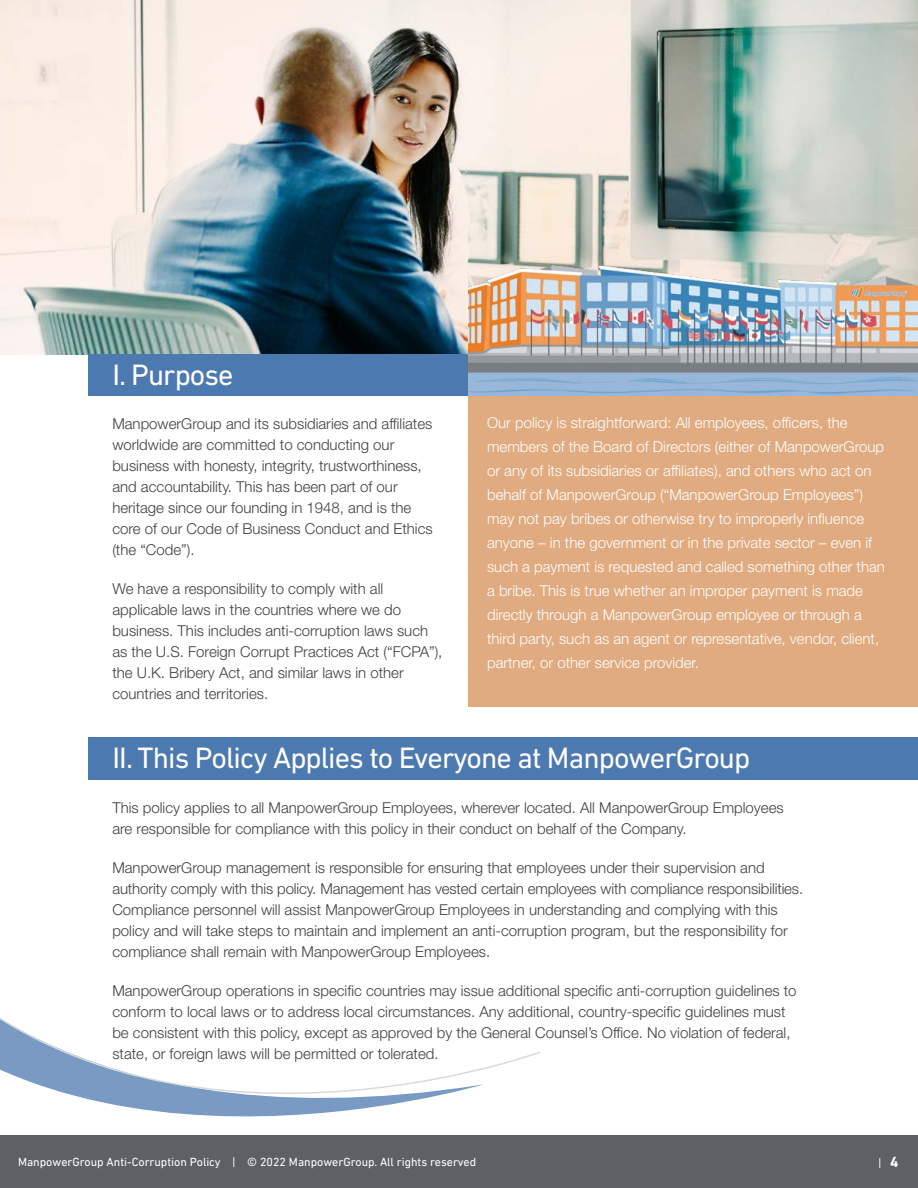
<style>
.page{position:relative;width:918px;height:1188px;background:#fff}
.page>*{position:absolute;margin:0;border:0;box-sizing:border-box;transform-origin:0 0}
.t1{font:30px "DIN Next LT Pro";letter-spacing:-.03em;color:#fff}
.t2{font:300 15px/21px "Helvetica Neue LT Std";color:#404040}
.t3{font:300 15px/24px "Helvetica Neue LT Std";color:#fff}
.t4{font:12px "DIN Next LT Pro";color:#fff}
.s1{font-weight:700;font-size:15px}
</style>
<div class="page">
<img style="left:0;top:0;width:918px;height:354px">
<div style="left:88px;top:738px;width:830px;height:42px;background:#4c79af"></div>
<img style="left:468px;top:247px;width:450px;height:149px">
<div style="left:88px;top:354px;width:380px;height:42px;background:#4c79af"></div>
<div style="left:0;top:1136px;width:918px;height:52px;background:#5e6066"></div>
<div style="left:468px;top:396px;width:450px;height:310px;background:#e0ab80"></div>
<svg style="left:0;top:1018px;width:542px;height:118px"></svg>
<h1 class="t1" style="left:112px;top:357px;width:123px">I. Purpose</h1>
<p class="t2" style="left:112px;top:413px;width:322px">ManpowerGroup and its subsidiaries and affiliates worldwide are committed to conducting our business with honesty, integrity, trustworthiness, and accountability. This has been part of our heritage since our founding in 1948, and is the core of our Code of Business Conduct and Ethics (the “Code”).</p>
<p class="t2" style="left:112px;top:578px;width:332px">We have a responsibility to comply with all applicable laws in the countries where we do business. This includes anti-corruption laws such as the U.S. Foreign Corrupt Practices Act (“FCPA”), the U.K. Bribery Act, and similar laws in other countries and territories.</p>
<p class="t3" style="left:487px;top:411px;width:399px">Our policy is straightforward: All employees, officers, the members of the Board of Directors (either of ManpowerGroup or any of its subsidiaries or affiliates), and others who act on behalf of ManpowerGroup (“ManpowerGroup Employees”) may not pay bribes or otherwise try to improperly influence anyone – in the government or in the private sector – even if such a payment is requested and called something other than a bribe. This is true whether an improper payment is made directly through a ManpowerGroup employee or through a third party, such as an agent or representative, vendor, client, partner, or other service provider.</p>
<h1 class="t1" style="left:112px;top:741px;width:639px">II. This Policy Applies to Everyone at ManpowerGroup</h1>
<p class="t2" style="left:112px;top:797px;width:673px">This policy applies to all ManpowerGroup Employees, wherever located. All ManpowerGroup Employees are responsible for compliance with this policy in their conduct on behalf of the Company.</p>
<p class="t2" style="left:112px;top:857px;width:692px">ManpowerGroup management is responsible for ensuring that employees under their supervision and authority comply with this policy. Management has vested certain employees with compliance responsibilities.<br>Compliance personnel will assist ManpowerGroup Employees in understanding and complying with this policy and will take steps to maintain and implement an anti-corruption program, but the responsibility for compliance shall remain with ManpowerGroup Employees.</p>
<p class="t2" style="left:112px;top:980px;width:686px">ManpowerGroup operations in specific countries may issue additional specific anti-corruption guidelines to conform to local laws or to address local circumstances. Any additional, country-specific guidelines must be consistent with this policy, except as approved by the General Counsel’s Office. No violation of federal, state, or foreign laws will be permitted or tolerated.</p>
<p class="t4" style="left:18px;top:1155px;width:460px">ManpowerGroup Anti-Corruption Policy | © 2022 ManpowerGroup. All rights reserved</p>
<p class="t4" style="left:878px;top:1156px;width:22px">| <span class="s1">4</span></p>
</div>
